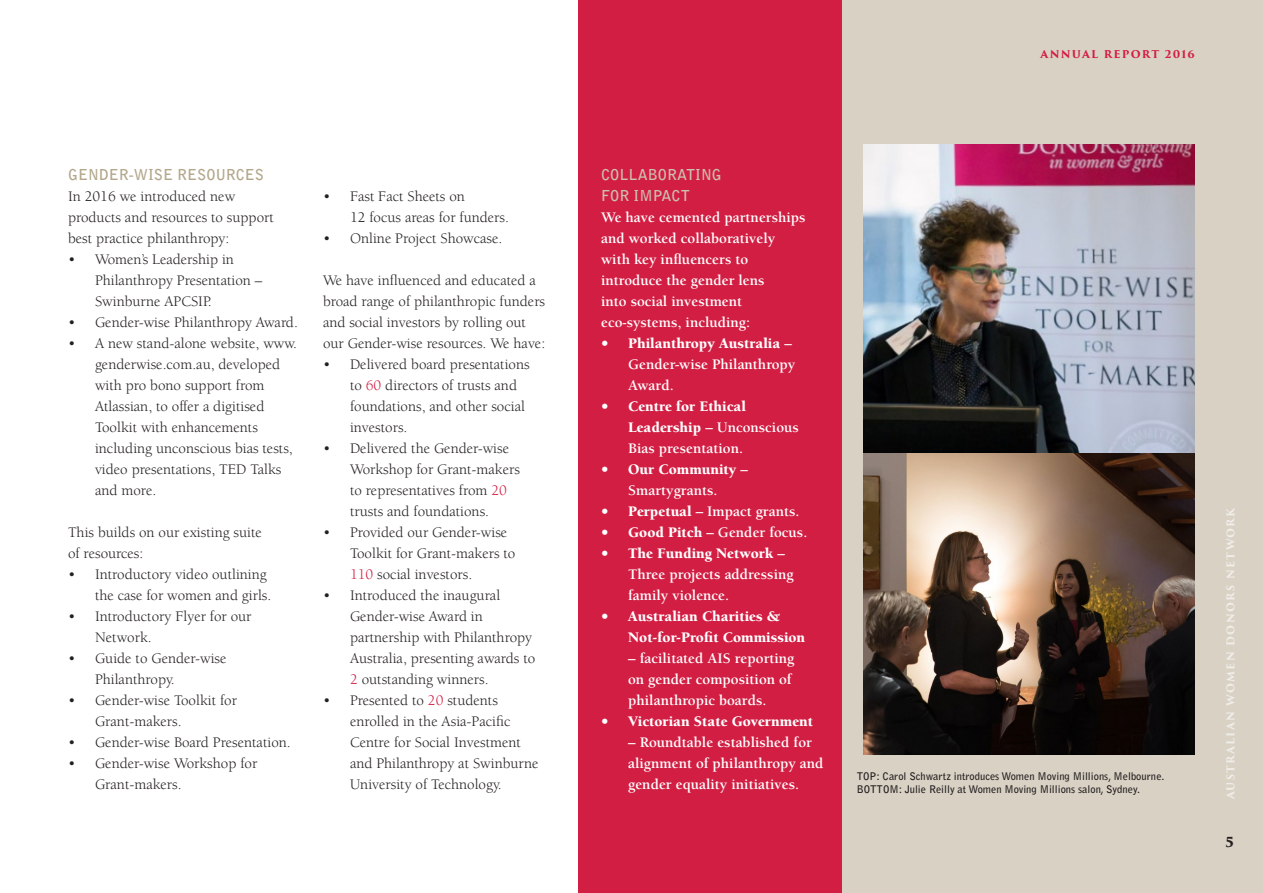
<style>
.page{position:relative;width:1263px;height:893px;background:#fff}
.page>*{position:absolute;margin:0;border:0;box-sizing:border-box;transform-origin:0 0}
.t1{font:15px/21px "Berkeley";color:#231f20}
.t2{font:700 15px/21px "Berkeley";color:#fff}
.t3{font:900 15px/21px "Berkeley";color:#fff}
.t4{font:700 15px/21px "Bell Gothic Std";color:#cbc1af}
.t5{font:700 15px "Bell Gothic Std";color:#b3a78b}
.t6{font:700 13.5px "Trajan Pro 3";color:#231f20}
.t7{font:700 10.5px/13.5px "Bell Gothic Std";color:#231f20}
.t8{font:700 10.5px "Trajan Pro 3";letter-spacing:.115em;color:#f1eeea}
.t9{font:700 10.5px "Trajan Pro 3";letter-spacing:.115em;color:#d31e43}
.s1{color:#d31e43}
.s2{font-weight:900}
</style>
<div class="page">
<div style="left:578px;top:0;width:290px;height:893px;background:#d31e43"></div>
<div style="left:842px;top:0;width:421px;height:893px;background:#d8d1c4"></div>
<img style="left:863px;top:145px;width:332px;height:308px">
<img style="left:863px;top:453px;width:332px;height:301px">
<p class="t5" style="left:68px;top:166px;width:198px">GENDER-WISE RESOURCES</p>
<p class="t1" style="left:68px;top:186px;width:207px">In 2016 we introduced new products and resources to support best practice philanthropy:</p>
<p class="t1" style="left:95px;top:249px;width:169px;text-indent:-27px">• Women’s Leadership in<br>Philanthropy Presentation –<br>Swinburne APCSIP.</p>
<p class="t1" style="left:68px;top:312px;width:231px">• Gender-wise Philanthropy Award.</p>
<p class="t1" style="left:95px;top:333px;width:204px;text-indent:-27px">• A new stand-alone website, www. genderwise.com.au, developed with pro bono support from<br>Atlassian, to offer a digitised<br>Toolkit with enhancements including unconscious bias tests, video presentations, TED Talks and more.</p>
<p class="t1" style="left:68px;top:522px;width:195px">This builds on our existing suite of resources:</p>
<p class="t1" style="left:95px;top:564px;width:178px;text-indent:-27px">• Introductory video outlining the case for women and girls.</p>
<p class="t1" style="left:95px;top:606px;width:158px;text-indent:-27px">• Introductory Flyer for our<br>Network.</p>
<p class="t1" style="left:95px;top:648px;width:133px;text-indent:-27px">• Guide to Gender-wise<br>Philanthropy.</p>
<p class="t1" style="left:95px;top:690px;width:143px;text-indent:-27px">• Gender-wise Toolkit for<br>Grant-makers.</p>
<p class="t1" style="left:68px;top:732px;width:224px">• Gender-wise Board Presentation.</p>
<p class="t1" style="left:95px;top:753px;width:164px;text-indent:-27px">• Gender-wise Workshop for<br>Grant-makers.</p>
<p class="t1" style="left:350px;top:186px;width:161px;text-indent:-27px">• Fast Fact Sheets on<br>12 focus areas for funders.</p>
<p class="t1" style="left:323px;top:228px;width:181px">• Online Project Showcase.</p>
<p class="t1" style="left:323px;top:270px;width:224px">We have influenced and educated a broad range of philanthropic funders and social investors by rolling out our Gender-wise resources. We have:</p>
<p class="t1" style="left:350px;top:354px;width:181px;text-indent:-27px">• Delivered board presentations to <span class="s1">60</span> directors of trusts and foundations, and other social investors.</p>
<p class="t1" style="left:350px;top:438px;width:171px;text-indent:-27px">• Delivered the Gender-wise<br>Workshop for Grant-makers to representatives from <span class="s1">20 </span>trusts and foundations.</p>
<p class="t1" style="left:350px;top:522px;width:167px;text-indent:-27px">• Provided our Gender-wise<br>Toolkit for Grant-makers to<br><span class="s1">110</span> social investors.</p>
<p class="t1" style="left:350px;top:585px;width:187px;text-indent:-27px">• Introduced the inaugural<br>Gender-wise Award in partnership with Philanthropy<br>Australia, presenting awards to<br><span class="s1">2</span> outstanding winners.</p>
<p class="t1" style="left:350px;top:690px;width:190px;text-indent:-27px">• Presented to <span class="s1">20</span> students enrolled in the Asia-Pacific<br>Centre for Social Investment and Philanthropy at Swinburne<br>University of Technology.</p>
<p class="t9" style="left:1040px;top:46px;width:156px">ANNUAL REPORT 2016</p>
<p class="t4" style="left:601px;top:164px;width:122px">COLLABORATING<br>FOR IMPACT</p>
<p class="t2" style="left:601px;top:207px;width:206px">We have cemented partnerships and worked collaboratively with key influencers to introduce the gender lens<br>into social investment eco-systems, including:</p>
<p class="t2" style="left:628px;top:333px;width:169px;text-indent:-27px"><span class="s2">• Philanthropy Australia</span> –<br>Gender-wise Philanthropy<br>Award.</p>
<p class="t2" style="left:628px;top:396px;width:172px;text-indent:-27px"><span class="s2">• Centre for Ethical<br>Leadership</span> – Unconscious<br>Bias presentation.</p>
<p class="t2" style="left:601px;top:459px;width:148px;text-align:center"><span class="s2">• Our Community</span> –<br>Smartygrants.</p>
<p class="t2" style="left:601px;top:501px;width:200px"><span class="s2">• Perpetual</span> – Impact grants.</p>
<p class="t2" style="left:601px;top:522px;width:208px"><span class="s2">• Good Pitch</span> – Gender focus.</p>
<p class="t2" style="left:628px;top:543px;width:167px;text-indent:-27px"><span class="s2">• The Funding Network</span> –<br>Three projects addressing family violence.</p>
<p class="t3" style="left:628px;top:606px;width:179px;text-indent:-27px">• Australian Charities &amp;<br>Not-for-Profit Commission</p>
<p class="t2" style="left:628px;top:648px;width:168px">– facilitated AIS reporting on gender composition of philanthropic boards.</p>
<p class="t3" style="left:601px;top:711px;width:213px">• Victorian State Government</p>
<p class="t2" style="left:628px;top:732px;width:197px">– Roundtable established for alignment of philanthropy and gender equality initiatives.</p>
<p class="t7" style="left:857px;top:769px;width:309px">TOP: Carol Schwartz introduces Women Moving Millions, Melbourne.<br>BOTTOM: Julie Reilly at Women Moving Millions salon, Sydney.</p>
<p class="t8" style="left:1223px;top:799px;width:294px;rotate:-90deg">AUSTRALIAN WOMEN DONORS NETWORK</p>
<p class="t6" style="left:1225px;top:832px;width:10px">5</p>
</div>
